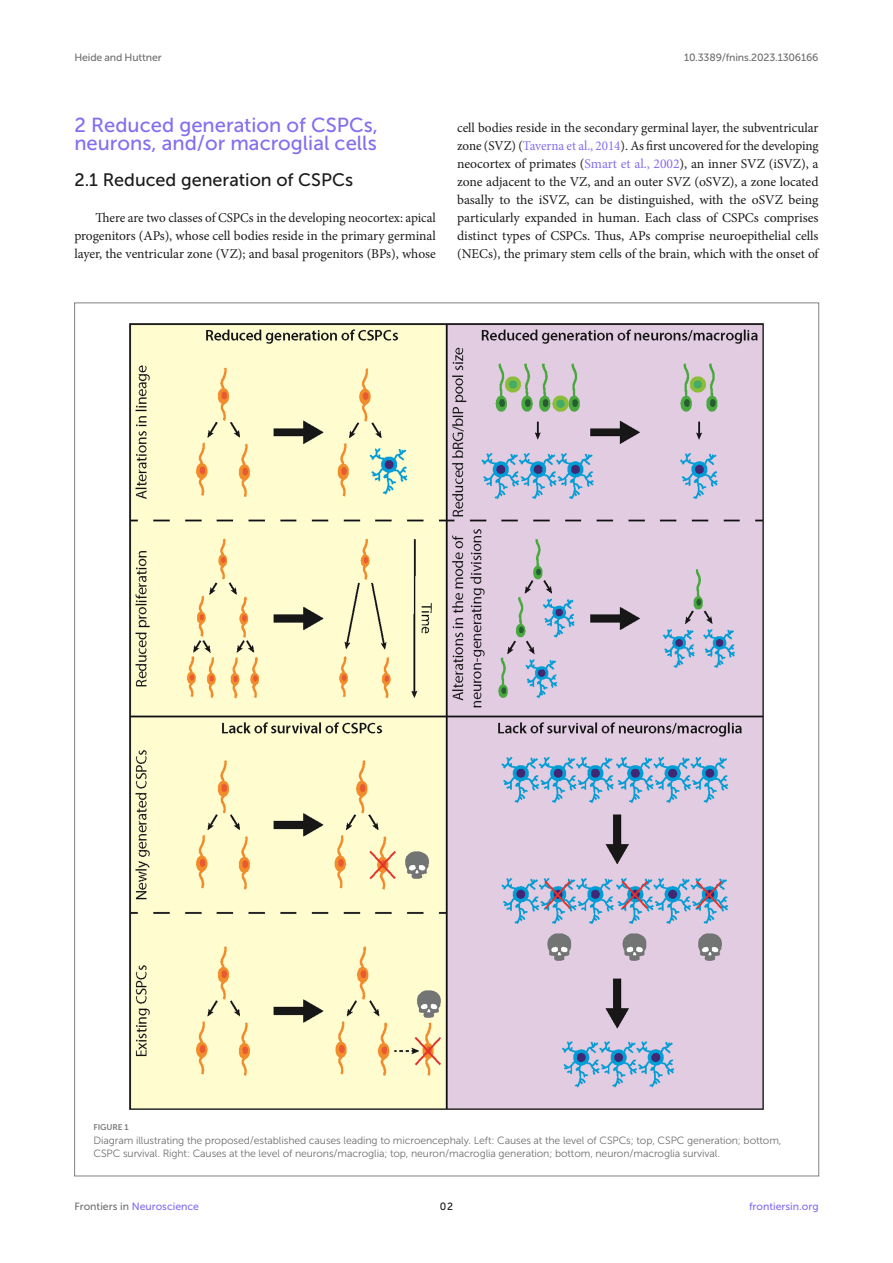
<style>
.page{position:relative;width:893px;height:1263px;background:#fff}
.page>*{position:absolute;margin:0;border:0;box-sizing:border-box;transform-origin:0 0}
.HEAD_1{font:20.25px/18px "Museo Sans 500";color:#856df0}
.HEAD_2_after_HEAD_1{font:18px "Museo Sans 500";color:#1b1c1b}
.TEXT_FLUSH{font:13.5px/18px "Minion Pro";letter-spacing:-.005em;color:#1b1c1b;text-align:justify}
.FIG_LEG{font:10.5px/13.5px "Museo Sans 300";letter-spacing:-.01em;color:#706f70}
.t1{font:10.5px "Museo Sans 500";letter-spacing:-.015em;color:#706f70}
.t2{font:10.5px "Museo Sans 500";color:#856df0}
.t3{font:10.5px "Museo Sans 500";color:#1b1c1b}
.FIG_HD{font:8.25px "Museo Sans 700";letter-spacing:-.01em;color:#7e7f7f}
.s1{color:#856df0}
.s2{color:#706f70}
</style>
<div class="page">
<img style="left:129px;top:323px;width:635px;height:787px">
<p class="t1" style="left:74px;top:51px;width:89px">Heide and Huttner</p>
<p class="t1" style="left:684px;top:51px;width:136px">10.3389/fnins.2023.1306166</p>
<p class="HEAD_1" style="left:74px;top:116px;width:305px">2 Reduced generation of CSPCs, neurons, and/or macroglial cells</p>
<p class="HEAD_2_after_HEAD_1" style="left:74px;top:170px;width:280px">2.1 Reduced generation of CSPCs</p>
<p class="TEXT_FLUSH" style="left:74px;top:209px;width:363px;text-indent:21px">There are two classes of CSPCs in the developing neocortex: apical progenitors (APs), whose cell bodies reside in the primary germinal layer, the ventricular zone (VZ); and basal progenitors (BPs), whose</p>
<p class="TEXT_FLUSH" style="left:457px;top:119px;width:363px">cell bodies reside in the secondary germinal layer, the subventricular zone (SVZ) (<span class="s1">Taverna et al., 2014</span>). As first uncovered for the developing neocortex of primates (<span class="s1">Smart et al., 2002</span>), an inner SVZ (iSVZ), a zone adjacent to the VZ, and an outer SVZ (oSVZ), a zone located basally to the iSVZ, can be distinguished, with the oSVZ being particularly expanded in human. Each class of CSPCs comprises distinct types of CSPCs. Thus, APs comprise neuroepithelial cells (NECs), the primary stem cells of the brain, which with the onset of</p>
<p class="FIG_HD" style="left:94px;top:1122px;width:37px">FIGURE 1</p>
<p class="FIG_LEG" style="left:94px;top:1133px;width:689px">Diagram illustrating the proposed/established causes leading to microencephaly. Left: Causes at the level of CSPCs; top, CSPC generation; bottom,<br>CSPC survival. Right: Causes at the level of neurons/macroglia; top, neuron/macroglia generation; bottom, neuron/macroglia survival.</p>
<p class="t2" style="left:74px;top:1200px;width:126px"><span class="s2">Frontiers in</span> Neuroscience</p>
<p class="t3" style="left:440px;top:1200px;width:15px">02</p>
<p class="t2" style="left:749px;top:1200px;width:71px">frontiersin.org</p>
</div>
